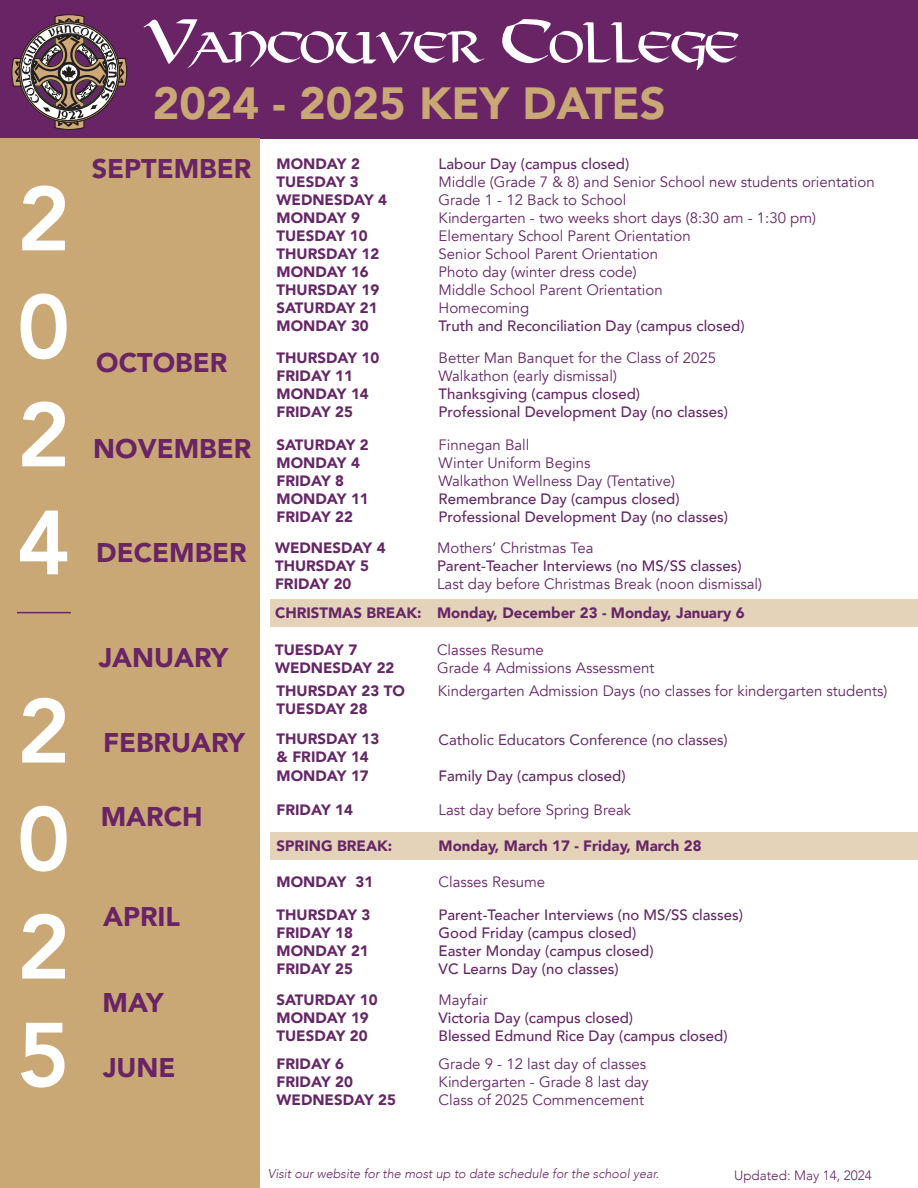
<style>
.page{position:relative;width:918px;height:1188px;background:#fff}
.page>*{position:absolute;margin:0;border:0;box-sizing:border-box;transform-origin:0 0}
.t1{font:800 90px "Avenir";color:#fff}
.t2{font:900 45px "Avenir";color:#caa876}
.t3{font:900 27px "Avenir";color:#682465}
.t4{font:15px "Avenir";color:#652766}
.t5{font:900 15px "Avenir";color:#652766}
.t6{font:500 15px "Avenir";color:#652766}
.t7{font:15px "Avenir";color:#682465}
.t8{font:15px "Avenir";color:#652766}
.t9{font:900 15px "Avenir";color:#682465}
.t10{font:300 13.5px "Avenir";color:#682465}
.t11{font:italic 300 12.75px "Avenir";color:#682465}
</style>
<div class="page">
<div style="left:271px;top:833px;width:647px;height:27px;background:#e5d3b9"></div>
<div style="left:271px;top:599px;width:647px;height:27px;background:#e5d3b9"></div>
<div style="left:0;top:0;width:918px;height:139px;background:#682465"></div>
<div style="left:0;top:139px;width:260px;height:1049px;background:#caa876"></div>
<svg style="left:144px;top:19px;width:594px;height:50px"></svg>
<hr style="left:17px;top:612px;width:54px;height:1px;background:#682465">
<svg style="left:12px;top:15px;width:115px;height:115px"></svg>
<p class="t1" style="left:17px;top:149px;width:55px">2</p>
<p class="t1" style="left:17px;top:257px;width:55px">0</p>
<p class="t1" style="left:17px;top:365px;width:55px">2</p>
<p class="t1" style="left:17px;top:473px;width:55px">4</p>
<p class="t1" style="left:17px;top:661px;width:55px">2</p>
<p class="t1" style="left:17px;top:769px;width:55px">0</p>
<p class="t1" style="left:17px;top:877px;width:55px">2</p>
<p class="t1" style="left:17px;top:985px;width:55px">5</p>
<p class="t2" style="left:153px;top:65px;width:515px">2024 - 2025 KEY DATES</p>
<p class="t3" style="left:92px;top:146px;width:161px">SEPTEMBER</p>
<p class="t5" style="left:277px;top:151px;width:85px">MONDAY 2</p>
<p class="t6" style="left:439px;top:151px;width:192px">Labour Day (campus closed)</p>
<p class="t5" style="left:277px;top:169px;width:84px">TUESDAY 3</p>
<p class="t4" style="left:439px;top:173px;width:438px">Middle (Grade 7 &amp; 8) and Senior School new students orientation</p>
<p class="t5" style="left:277px;top:187px;width:112px">WEDNESDAY 4</p>
<p class="t4" style="left:439px;top:191px;width:189px">Grade 1 - 12 Back to School</p>
<p class="t5" style="left:277px;top:205px;width:85px">MONDAY 9</p>
<p class="t4" style="left:439px;top:209px;width:379px">Kindergarten - two weeks short days (8:30 am - 1:30 pm)</p>
<p class="t5" style="left:277px;top:223px;width:93px">TUESDAY 10</p>
<p class="t4" style="left:439px;top:227px;width:254px">Elementary School Parent Orientation</p>
<p class="t5" style="left:277px;top:241px;width:104px">THURSDAY 12</p>
<p class="t4" style="left:439px;top:245px;width:221px">Senior School Parent Orientation</p>
<p class="t9" style="left:277px;top:259px;width:94px">MONDAY 16</p>
<p class="t7" style="left:439px;top:263px;width:200px">Photo day (winter dress code)</p>
<p class="t5" style="left:277px;top:277px;width:104px">THURSDAY 19</p>
<p class="t4" style="left:439px;top:281px;width:226px">Middle School Parent Orientation</p>
<p class="t5" style="left:277px;top:295px;width:103px">SATURDAY 21</p>
<p class="t4" style="left:439px;top:299px;width:92px">Homecoming</p>
<p class="t5" style="left:277px;top:313px;width:94px">MONDAY 30</p>
<p class="t6" style="left:439px;top:313px;width:307px">Truth and Reconciliation Day (campus closed)</p>
<p class="t5" style="left:277px;top:345px;width:104px">THURSDAY 10</p>
<p class="t4" style="left:439px;top:349px;width:279px">Better Man Banquet for the Class of 2025</p>
<p class="t5" style="left:277px;top:363px;width:78px">FRIDAY 11</p>
<p class="t4" style="left:439px;top:367px;width:180px">Walkathon (early dismissal)</p>
<p class="t5" style="left:277px;top:381px;width:94px">MONDAY 14</p>
<p class="t6" style="left:439px;top:381px;width:203px">Thanksgiving (campus closed)</p>
<p class="t5" style="left:277px;top:399px;width:78px">FRIDAY 25</p>
<p class="t6" style="left:439px;top:399px;width:291px">Professional Development Day (no classes)</p>
<p class="t5" style="left:277px;top:432px;width:94px">SATURDAY 2</p>
<p class="t4" style="left:439px;top:436px;width:92px">Finnegan Ball</p>
<p class="t5" style="left:277px;top:450px;width:85px">MONDAY 4</p>
<p class="t4" style="left:439px;top:454px;width:153px">Winter Uniform Begins</p>
<p class="t5" style="left:277px;top:468px;width:69px">FRIDAY 8</p>
<p class="t4" style="left:439px;top:472px;width:238px">Walkathon Wellness Day (Tentative)</p>
<p class="t5" style="left:277px;top:486px;width:94px">MONDAY 11</p>
<p class="t6" style="left:439px;top:486px;width:242px">Remembrance Day (campus closed)</p>
<p class="t5" style="left:277px;top:504px;width:78px">FRIDAY 22</p>
<p class="t6" style="left:439px;top:504px;width:291px">Professional Development Day (no classes)</p>
<p class="t5" style="left:275px;top:535px;width:112px">WEDNESDAY 4</p>
<p class="t4" style="left:437px;top:538px;width:158px">Mothers’ Christmas Tea</p>
<p class="t5" style="left:275px;top:553px;width:95px">THURSDAY 5</p>
<p class="t6" style="left:437px;top:552px;width:306px">Parent-Teacher Interviews (no MS/SS classes)</p>
<p class="t5" style="left:275px;top:571px;width:78px">FRIDAY 20</p>
<p class="t4" style="left:437px;top:574px;width:327px">Last day before Christmas Break (noon dismissal)</p>
<p class="t3" style="left:96px;top:339px;width:132px">OCTOBER</p>
<p class="t3" style="left:93px;top:426px;width:159px">NOVEMBER</p>
<p class="t3" style="left:96px;top:529px;width:152px">DECEMBER</p>
<p class="t3" style="left:99px;top:634px;width:131px">JANUARY</p>
<p class="t3" style="left:103px;top:719px;width:144px">FEBRUARY</p>
<p class="t3" style="left:101px;top:793px;width:103px">MARCH</p>
<p class="t3" style="left:103px;top:893px;width:79px">APRIL</p>
<p class="t3" style="left:103px;top:979px;width:62px">MAY</p>
<p class="t3" style="left:103px;top:1044px;width:74px">JUNE</p>
<p class="t5" style="left:275px;top:600px;width:471px">CHRISTMAS BREAK: Monday, December 23 - Monday, January 6</p>
<p class="t9" style="left:275px;top:637px;width:84px">TUESDAY 7</p>
<p class="t7" style="left:437px;top:641px;width:108px">Classes Resume</p>
<p class="t5" style="left:275px;top:655px;width:121px">WEDNESDAY 22</p>
<p class="t4" style="left:437px;top:659px;width:219px">Grade 4 Admissions Assessment</p>
<p class="t5" style="left:277px;top:678px;width:130px">THURSDAY 23 TO</p>
<p class="t5" style="left:277px;top:696px;width:93px">TUESDAY 28</p>
<p class="t4" style="left:438px;top:682px;width:451px">Kindergarten Admission Days (no classes for kindergarten students)</p>
<p class="t5" style="left:277px;top:726px;width:104px">THURSDAY 13</p>
<p class="t5" style="left:277px;top:744px;width:94px">&amp; FRIDAY 14</p>
<p class="t5" style="left:277px;top:763px;width:94px">MONDAY 17</p>
<p class="t6" style="left:439px;top:763px;width:188px">Family Day (campus closed)</p>
<p class="t8" style="left:439px;top:727px;width:291px">Catholic Educators Conference (no classes)</p>
<p class="t5" style="left:277px;top:797px;width:78px">FRIDAY 14</p>
<p class="t4" style="left:439px;top:801px;width:194px">Last day before Spring Break</p>
<p class="t5" style="left:277px;top:833px;width:117px">SPRING BREAK:</p>
<p class="t5" style="left:439px;top:833px;width:265px">Monday, March 17 - Friday, March 28</p>
<p class="t5" style="left:277px;top:869px;width:98px">MONDAY 31</p>
<p class="t4" style="left:439px;top:873px;width:108px">Classes Resume</p>
<p class="t5" style="left:277px;top:902px;width:95px">THURSDAY 3</p>
<p class="t6" style="left:439px;top:902px;width:306px">Parent-Teacher Interviews (no MS/SS classes)</p>
<p class="t5" style="left:277px;top:920px;width:78px">FRIDAY 18</p>
<p class="t6" style="left:439px;top:920px;width:199px">Good Friday (campus closed)</p>
<p class="t5" style="left:277px;top:938px;width:94px">MONDAY 21</p>
<p class="t6" style="left:439px;top:938px;width:217px">Easter Monday (campus closed)</p>
<p class="t5" style="left:277px;top:956px;width:78px">FRIDAY 25</p>
<p class="t6" style="left:439px;top:956px;width:182px">VC Learns Day (no classes)</p>
<p class="t5" style="left:277px;top:987px;width:103px">SATURDAY 10</p>
<p class="t4" style="left:439px;top:991px;width:51px">Mayfair</p>
<p class="t5" style="left:277px;top:1005px;width:94px">MONDAY 19</p>
<p class="t6" style="left:439px;top:1004px;width:196px">Victoria Day (campus closed)</p>
<p class="t5" style="left:277px;top:1023px;width:93px">TUESDAY 20</p>
<p class="t6" style="left:439px;top:1022px;width:290px">Blessed Edmund Rice Day (campus closed)</p>
<p class="t5" style="left:277px;top:1051px;width:69px">FRIDAY 6</p>
<p class="t4" style="left:439px;top:1055px;width:209px">Grade 9 - 12 last day of classes</p>
<p class="t5" style="left:277px;top:1069px;width:78px">FRIDAY 20</p>
<p class="t4" style="left:439px;top:1073px;width:212px">Kindergarten - Grade 8 last day</p>
<p class="t5" style="left:277px;top:1087px;width:121px">WEDNESDAY 25</p>
<p class="t4" style="left:439px;top:1091px;width:207px">Class of 2025 Commencement</p>
<p class="t11" style="left:268px;top:1166px;width:393px">Visit our website for the most up to date schedule for the school year.</p>
<p class="t10" style="left:734px;top:1167px;width:139px">Updated: May 14, 2024</p>
</div>
